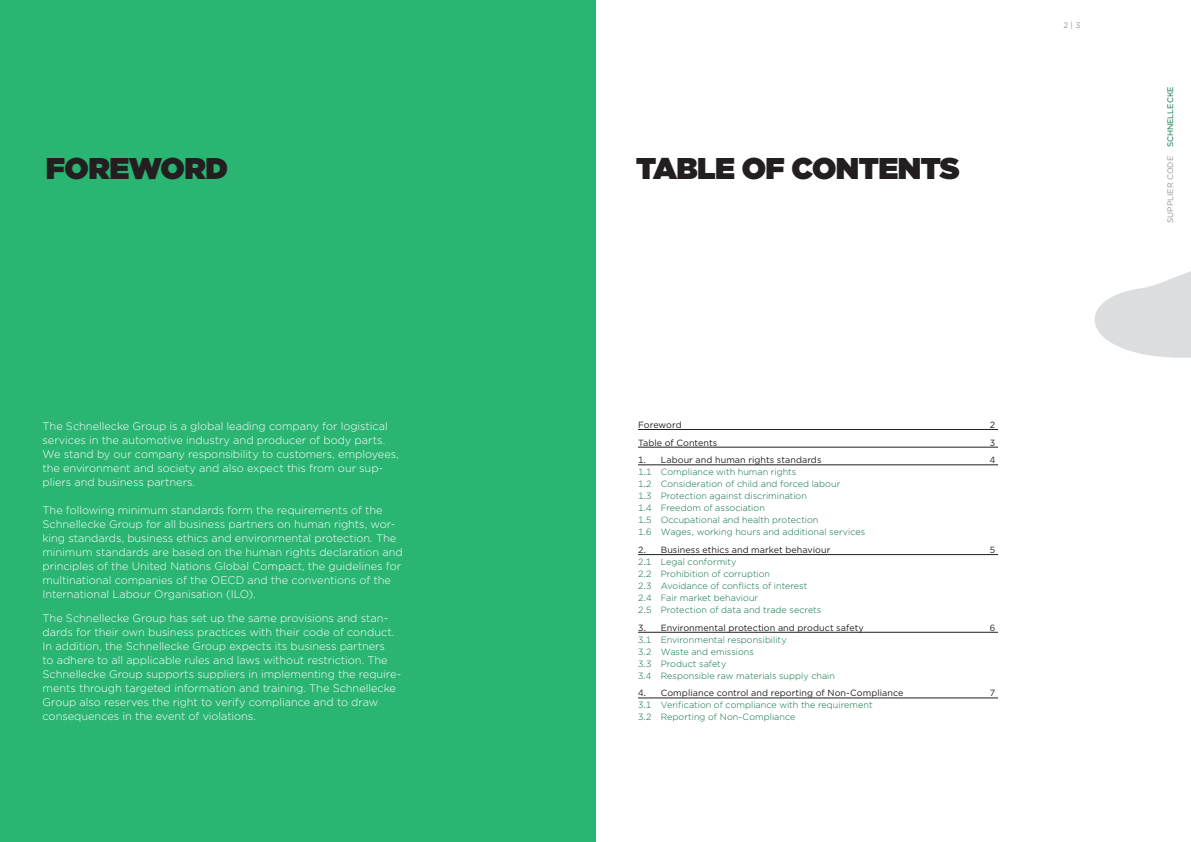
<style>
.page{position:relative;width:1191px;height:842px;background:#fff}
.page>*{position:absolute;margin:0;border:0;box-sizing:border-box;transform-origin:0 0}
.Titel_30{font:900 30px "Gotham";letter-spacing:-.015em;color:#231f20}
.intro{font:300 11px/14px "Gotham";letter-spacing:-.005em;color:#fff}
.intro-2{font:300 9px "Gotham";letter-spacing:.005em;color:#006f3d}
.intro-3{font:9px "Gotham";letter-spacing:.005em;color:#231f20}
.xx{font:9px "Gotham";letter-spacing:.01em;color:#231f20}
.t1{font:8px "Gotham";color:#939598}
.s1{color:#006f3d}
</style>
<div class="page">
<div style="left:0;top:0;width:595px;height:842px;background:#2bb572"></div>
<hr style="left:638px;top:429px;width:360px;height:1px;background:#231f20">
<hr style="left:638px;top:447px;width:360px;height:1px;background:#231f20">
<hr style="left:638px;top:465px;width:360px;height:1px;background:#231f20">
<hr style="left:638px;top:554px;width:360px;height:1px;background:#231f20">
<hr style="left:638px;top:632px;width:360px;height:1px;background:#231f20">
<hr style="left:638px;top:698px;width:360px;height:1px;background:#231f20">
<svg style="left:1094px;top:271px;width:97px;height:87px"></svg>
<p class="Titel_30" style="left:46px;top:146px;width:183px">FOREWORD</p>
<p class="Titel_30" style="left:636px;top:146px;width:325px">TABLE OF CONTENTS</p>
<p class="t1" style="left:1063px;top:20px;width:18px">2 | 3</p>
<p class="intro" style="left:43px;top:419px;width:358px">The Schnellecke Group is a global leading company for logistical services in the automotive industry and producer of body parts.<br>We stand by our company responsibility to customers, employees, the environment and society and also expect this from our sup&shy;pliers and business partners.</p>
<p class="intro" style="left:43px;top:503px;width:362px">The following minimum standards form the requirements of the Schnellecke Group for all business partners on human rights, wor&shy;king standards, business ethics and environmental protection. The minimum standards are based on the human rights declaration and principles of the United Nations Global Compact, the guidelines for multinational companies of the OECD and the conventions of the International Labour Organisation (ILO).</p>
<p class="intro" style="left:43px;top:611px;width:360px">The Schnellecke Group has set up the same provisions and stan&shy;dards for their own business practices with their code of conduct.<br>In addition, the Schnellecke Group expects its business partners<br>to adhere to all applicable rules and laws without restriction. The Schnellecke Group supports suppliers in implementing the require&shy;ments through targeted information and training. The Schnellecke Group also reserves the right to verify compliance and to draw consequences in the event of violations.</p>
<p class="intro-3" style="left:638px;top:419px;width:45px">Foreword</p>
<p class="intro-3" style="left:989px;top:419px;width:7px">2</p>
<p class="intro-3" style="left:638px;top:437px;width:81px">Table of Contents</p>
<p class="intro-3" style="left:989px;top:437px;width:7px">3</p>
<p class="intro-3" style="left:638px;top:454px;width:185px">1. Labour and human rights standards</p>
<p class="intro-3" style="left:989px;top:454px;width:7px">4</p>
<p class="intro-2" style="left:638px;top:466px;width:160px">1.1 Compliance with human rights</p>
<p class="intro-2" style="left:638px;top:478px;width:204px">1.2 Consideration of child and forced labour</p>
<p class="intro-2" style="left:638px;top:490px;width:170px">1.3 Protection against discrimination</p>
<p class="intro-2" style="left:638px;top:502px;width:128px">1.4 Freedom of association</p>
<p class="intro-2" style="left:638px;top:514px;width:182px">1.5 Occupational and health protection</p>
<p class="intro-2" style="left:638px;top:526px;width:229px">1.6 Wages, working hours and additional services</p>
<p class="intro-3" style="left:638px;top:544px;width:194px">2. Business ethics and market behaviour</p>
<p class="intro-3" style="left:989px;top:544px;width:7px">5</p>
<p class="intro-2" style="left:638px;top:556px;width:100px">2.1 Legal conformity</p>
<p class="intro-2" style="left:638px;top:568px;width:134px">2.2 Prohibition of corruption</p>
<p class="intro-2" style="left:638px;top:580px;width:171px">2.3 Avoidance of conflicts of interest</p>
<p class="intro-2" style="left:638px;top:592px;width:122px">2.4 Fair market behaviour</p>
<p class="intro-2" style="left:638px;top:604px;width:185px">2.5 Protection of data and trade secrets</p>
<p class="xx" style="left:638px;top:622px;width:227px">3. Environmental protection and product safety</p>
<p class="xx" style="left:989px;top:622px;width:7px">6</p>
<p class="intro-2" style="left:638px;top:634px;width:150px">3.1 Environmental responsibility</p>
<p class="intro-2" style="left:638px;top:646px;width:117px">3.2 Waste and emissions</p>
<p class="intro-2" style="left:638px;top:658px;width:90px">3.3 Product safety</p>
<p class="intro-2" style="left:638px;top:670px;width:198px">3.4 Responsible raw materials supply chain</p>
<p class="xx" style="left:638px;top:687px;width:267px">4. Compliance control and reporting of Non-Compliance</p>
<p class="xx" style="left:989px;top:687px;width:7px">7</p>
<p class="intro-2" style="left:638px;top:699px;width:236px">3.1 Verification of compliance with the requirement</p>
<p class="intro-2" style="left:638px;top:711px;width:159px">3.2 Reporting of Non-Compliance</p>
<p class="t1" style="left:1165px;top:223px;width:138px;rotate:-90deg">SUPPLIER CODE <span class="s1">SCHNELLECKE</span></p>
</div>
